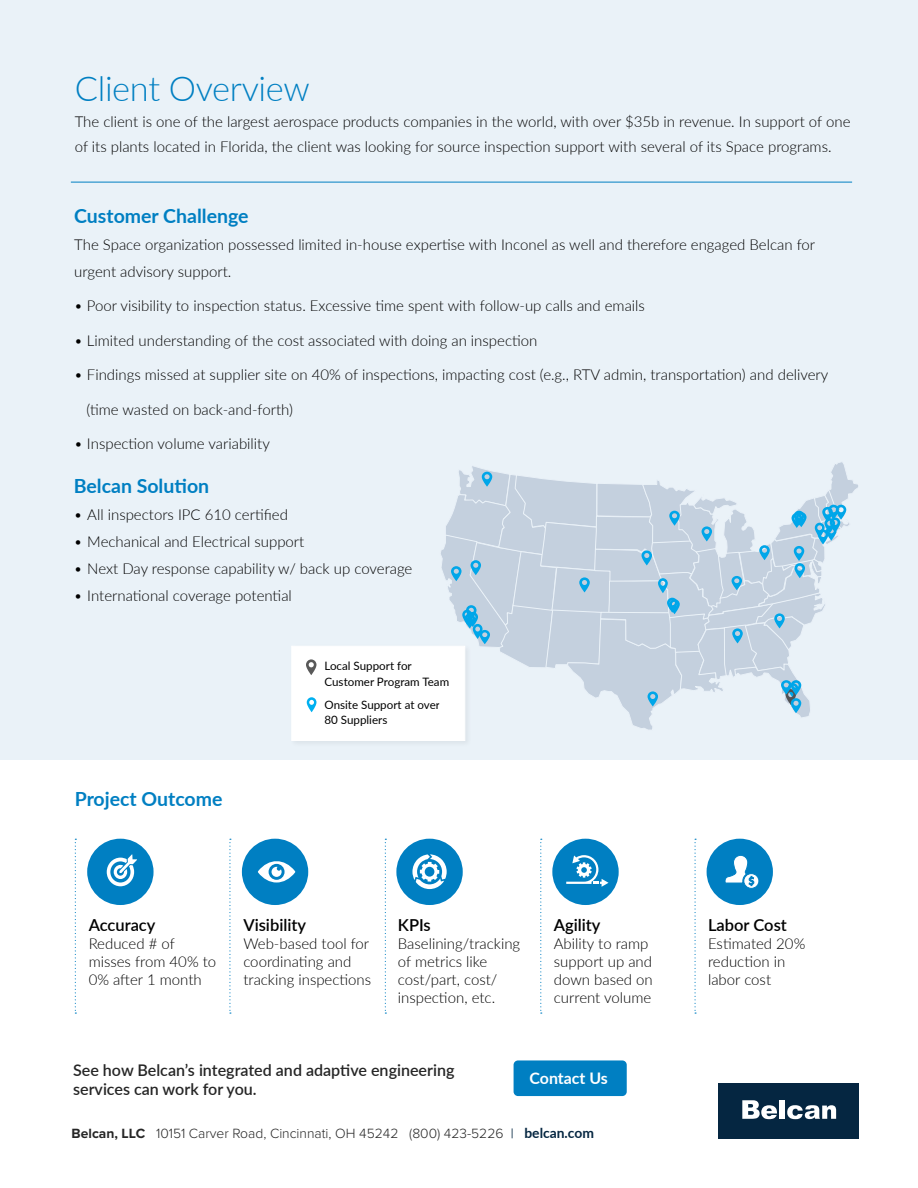
<style>
.page{position:relative;width:918px;height:1188px;background:#fff}
.page>*{position:absolute;margin:0;border:0;box-sizing:border-box;transform-origin:0 0}
.t1{font:300 34.5px "Lato";letter-spacing:-.01em;color:#007fc2}
.t2{font:700 19.5px "Lato";color:#007fc2}
.t3{font:600 16.5px "Lato";color:#000}
.t4{font:600 16.05px/19.4px "Lato";color:#262626}
.t5{font:700 15.9px "Lato";color:#fff}
.t6{font:300 15px/18px "Lato";color:#000}
.t7{font:300 13.8px "Proxima Nova";color:#262626}
.t8{font:11.55px "Lato";color:#000}
.s1{font-weight:700}
.s2{font-weight:400;color:#052641}
.s3{font-family:"Lato";font-weight:700;color:#052641}
</style>
<div class="page">
<div style="left:0;top:0;width:918px;height:759px;background:#eaf2f8"></div>
<div style="left:289px;top:644px;width:183px;height:104px;background:#e5edf3"></div>
<div style="left:291px;top:646px;width:174px;height:95px;background:#fff"></div>
<div style="left:514px;top:1060px;width:113px;height:36px;background:#007fc2;border-radius:4px"></div>
<hr style="left:71px;top:182px;width:781px;height:1px;background:#007fc2">
<div style="left:718px;top:1083px;width:141px;height:55px;background:#052641"></div>
<svg style="left:742px;top:1100px;width:35px;height:19px"></svg>
<div style="left:780px;top:1100px;width:5px;height:19px;background:#fff"></div>
<svg style="left:787px;top:1105px;width:49px;height:14px"></svg>
<svg style="left:75px;top:839px;width:1px;height:175px"></svg>
<svg style="left:229px;top:839px;width:2px;height:175px"></svg>
<svg style="left:385px;top:839px;width:1px;height:175px"></svg>
<svg style="left:540px;top:839px;width:2px;height:175px"></svg>
<svg style="left:695px;top:839px;width:1px;height:175px"></svg>
<div style="left:87px;top:839px;width:67px;height:66px;background:#007fc2;border-radius:50%"></div>
<div style="left:242px;top:839px;width:66px;height:66px;background:#007fc2;border-radius:50%"></div>
<div style="left:396px;top:839px;width:67px;height:66px;background:#007fc2;border-radius:50%"></div>
<div style="left:552px;top:839px;width:67px;height:66px;background:#007fc2;border-radius:50%"></div>
<div style="left:707px;top:839px;width:66px;height:66px;background:#007fc2;border-radius:50%"></div>
<svg style="left:440px;top:462px;width:418px;height:268px"></svg>
<svg style="left:306px;top:659px;width:10px;height:16px"></svg>
<svg style="left:307px;top:697px;width:9px;height:15px"></svg>
<svg style="left:107px;top:854px;width:30px;height:32px"></svg>
<svg style="left:258px;top:861px;width:37px;height:22px"></svg>
<svg style="left:725px;top:855px;width:34px;height:34px"></svg>
<svg style="left:412px;top:854px;width:35px;height:35px"></svg>
<svg style="left:566px;top:855px;width:43px;height:32px"></svg>
<p class="t1" style="left:75px;top:65px;width:237px">Client Overview</p>
<p class="t6" style="left:75px;top:108px;width:777px;line-height:25.5px">The client is one of the largest aerospace products companies in the world, with over $35b in revenue. In support of one of its plants located in Florida, the client was looking for source inspection support with several of its Space programs.</p>
<p class="t2" style="left:74px;top:201px;width:176px">Customer Challenge</p>
<p class="t6" style="left:74px;top:230px;width:743px;line-height:27px">The Space organization possessed limited in-house expertise with Inconel as well and therefore engaged Belcan for urgent advisory support.</p>
<p class="t6" style="left:74px;top:296px;width:572px">• Poor visibility to inspection status. Excessive time spent with follow-up calls and emails</p>
<p class="t6" style="left:74px;top:331px;width:465px">• Limited understanding of the cost associated with doing an inspection</p>
<p class="t6" style="left:74px;top:365px;width:756px">• Findings missed at supplier site on 40% of inspections, impacting cost (e.g., RTV admin, transportation) and delivery</p>
<p class="t6" style="left:86px;top:400px;width:208px">(time wasted on back-and-forth)</p>
<p class="t6" style="left:74px;top:434px;width:197px">• Inspection volume variability</p>
<p class="t2" style="left:74px;top:471px;width:137px">Belcan Solution</p>
<p class="t6" style="left:74px;top:505px;width:216px">• All inspectors IPC 610 certified</p>
<p class="t6" style="left:74px;top:532px;width:232px">• Mechanical and Electrical support</p>
<p class="t6" style="left:74px;top:559px;width:340px">• Next Day response capability w/ back up coverage</p>
<p class="t6" style="left:74px;top:586px;width:220px">• International coverage potential</p>
<p class="t2" style="left:75px;top:785px;width:149px">Project Outcome</p>
<p class="t8" style="left:325px;top:658px;width:89px">Local Support for</p>
<p class="t8" style="left:325px;top:673px;width:126px">Customer Program Team</p>
<p class="t8" style="left:325px;top:696px;width:117px">Onsite Support at over</p>
<p class="t8" style="left:325px;top:712px;width:64px">80 Suppliers</p>
<p class="t3" style="left:89px;top:913px;width:68px">Accuracy</p>
<p class="t6" style="left:89px;top:934px;width:129px">Reduced # of misses from 40% to<br>0% after 1 month</p>
<p class="t3" style="left:243px;top:913px;width:64px">Visibility</p>
<p class="t6" style="left:243px;top:934px;width:129px">Web-based tool for coordinating and tracking inspections</p>
<p class="t3" style="left:398px;top:913px;width:34px">KPIs</p>
<p class="t6" style="left:398px;top:934px;width:124px">Baselining/tracking of metrics like cost/part, cost/ inspection, etc.</p>
<p class="t3" style="left:554px;top:913px;width:48px">Agility</p>
<p class="t6" style="left:554px;top:934px;width:100px">Ability to ramp support up and down based on current volume</p>
<p class="t4" style="left:73px;top:1059px;width:383px">See how Belcan’s integrated and adaptive engineering services can work for you.</p>
<p class="t5" style="left:530px;top:1066px;width:80px">Contact Us</p>
<p class="t7" style="left:72px;top:1124px;width:524px"><span class="s1">Belcan, LLC</span> 10151 Carver Road, Cincinnati, OH 45242 (800) 423-5226 <span class="s2">|</span> <span class="s3">belcan.com</span></p>
<p class="t3" style="left:708px;top:913px;width:80px">Labor Cost</p>
<p class="t6" style="left:708px;top:934px;width:99px">Estimated 20% reduction in labor cost</p>
</div>
